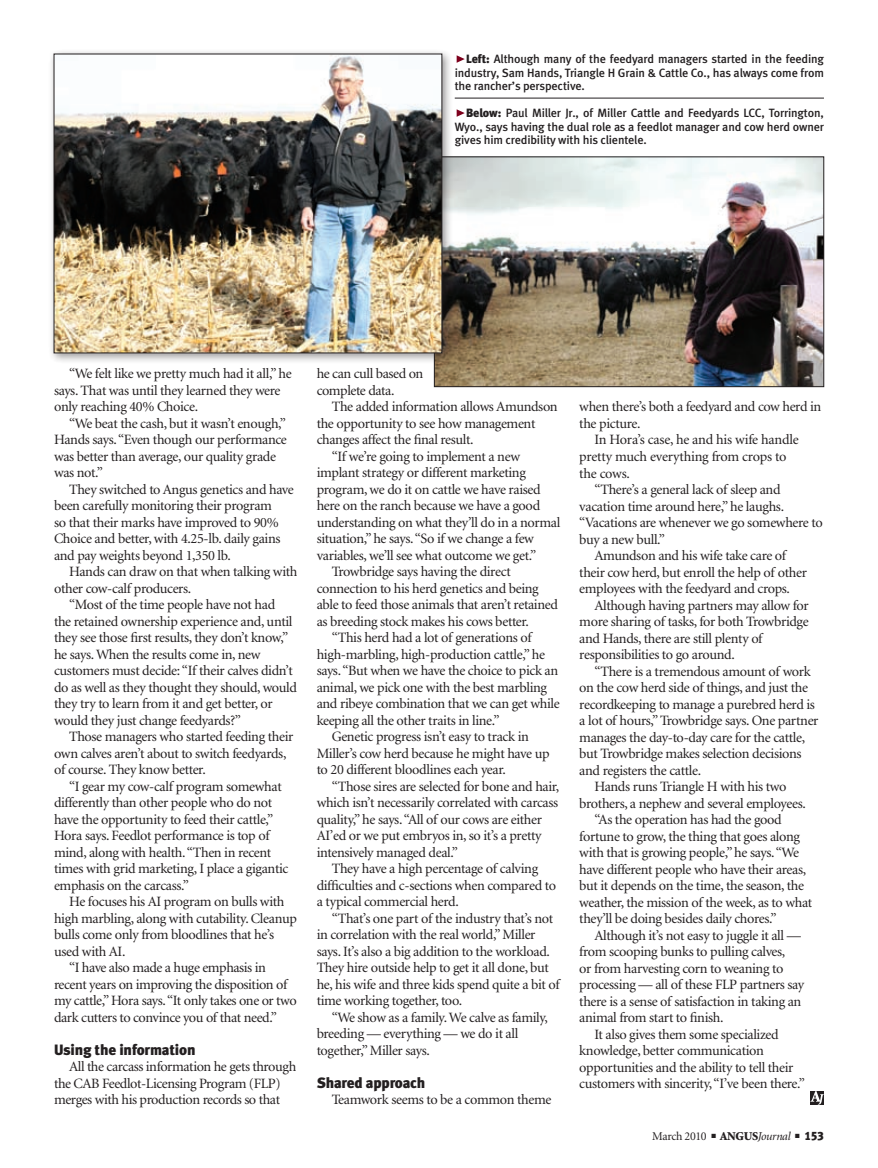
<style>
.page{position:relative;width:878px;height:1168px;background:#fff}
.page>*{position:absolute;margin:0;border:0;box-sizing:border-box;transform-origin:0 0}
.subhead{font:15px "Meta Black LF";letter-spacing:-.01em;color:#231f20}
.body_text{font:14.25px/16.5px "Minion";letter-spacing:-.025em;color:#231f20}
.cutlines{font:12px/13.5px "Meta Medium LF";letter-spacing:-.01em;color:#231f20;text-align:justify}
.t1{font:12px "Minion";letter-spacing:-.025em;color:#231f20}
.s1{font-family:"Meta Black Caps Expert";font-size:21px;color:#fff}
.s2{font-family:"Meta Black LF"}
.s3{font-weight:900}
.s4{font-style:italic}
</style>
<div class="page">
<svg style="left:810px;top:1091px;width:14px;height:13px"></svg>
<img style="left:436px;top:159px;width:386px;height:226px">
<div style="left:434px;top:157px;width:390px;height:230px;border:1px solid #231f20"></div>
<div style="left:49px;top:49px;width:404px;height:315px;background:#231f20;opacity:.45"></div>
<img style="left:56px;top:56px;width:384px;height:295px">
<div style="left:54px;top:54px;width:388px;height:299px;border:1px solid #231f20"></div>
<hr style="left:454px;top:98px;width:370px;height:1px;background:#231f20">
<p class="cutlines" style="left:454px;top:52px;width:371px"><span class="s1">@</span><span class="s2">Left:</span> Although many of the feedyard managers started in the feeding industry, Sam Hands, Triangle H Grain &amp; Cattle Co., has always come from the rancher’s perspective.</p>
<p class="cutlines" style="left:454px;top:106px;width:370px"><span class="s1">@</span><span class="s2">Below:</span> Paul Miller Jr., of Miller Cattle and Feedyards LCC, Torrington, Wyo., says having the dual role as a feedlot manager and cow herd owner gives him credibility with his clientele.</p>
<p class="body_text" style="left:54px;top:366px;width:239px;text-indent:15px">“We felt like we pretty much had it all,” he says. That was until they learned they were only reaching 40% Choice.</p>
<p class="body_text" style="left:54px;top:415px;width:234px;text-indent:15px">“We beat the cash, but it wasn’t enough,” Hands says. “Even though our performance was better than average, our quality grade was not.”</p>
<p class="body_text" style="left:54px;top:481px;width:241px;text-indent:15px">They switched to Angus genetics and have been carefully monitoring their program<br>so that their marks have improved to 90% Choice and better, with 4.25-lb. daily gains and pay weights beyond 1,350 lb.</p>
<p class="body_text" style="left:54px;top:564px;width:245px;text-indent:15px">Hands can draw on that when talking with other cow-calf producers.</p>
<p class="body_text" style="left:54px;top:597px;width:244px;text-indent:15px">“Most of the time people have not had<br>the retained ownership experience and, until they see those first results, they don’t know,” he says. When the results come in, new customers must decide: “If their calves didn’t do as well as they thought they should, would they try to learn from it and get better, or would they just change feedyards?”</p>
<p class="body_text" style="left:54px;top:729px;width:241px;text-indent:15px">Those managers who started feeding their own calves aren’t about to switch feedyards, of course. They know better.</p>
<p class="body_text" style="left:54px;top:778px;width:236px;text-indent:15px">“I gear my cow-calf program somewhat differently than other people who do not have the opportunity to feed their cattle,” Hora says. Feedlot performance is top of mind, along with health. “Then in recent times with grid marketing, I place a gigantic emphasis on the carcass.”</p>
<p class="body_text" style="left:54px;top:894px;width:244px;text-indent:15px">He focuses his AI program on bulls with high marbling, along with cutability. Cleanup bulls come only from bloodlines that he’s used with AI.</p>
<p class="body_text" style="left:54px;top:960px;width:244px;text-indent:15px">“I have also made a huge emphasis in recent years on improving the disposition of my cattle,” Hora says. “It only takes one or two dark cutters to convince you of that need.”</p>
<p class="subhead" style="left:54px;top:1040px;width:143px">Using the information</p>
<p class="body_text" style="left:54px;top:1059px;width:244px;text-indent:15px">All the carcass information he gets through the CAB Feedlot-Licensing Program (FLP) merges with his production records so that</p>
<p class="body_text" style="left:316px;top:366px;width:108px">he can cull based on complete data.</p>
<p class="body_text" style="left:316px;top:399px;width:242px;text-indent:15px">The added information allows Amundson the opportunity to see how management changes affect the final result.</p>
<p class="body_text" style="left:316px;top:448px;width:245px;text-indent:15px">“If we’re going to implement a new implant strategy or different marketing program, we do it on cattle we have raised here on the ranch because we have a good understanding on what they’ll do in a normal situation,” he says. “So if we change a few variables, we’ll see what outcome we get.”</p>
<p class="body_text" style="left:316px;top:564px;width:243px;text-indent:15px">Trowbridge says having the direct connection to his herd genetics and being able to feed those animals that aren’t retained as breeding stock makes his cows better.</p>
<p class="body_text" style="left:316px;top:630px;width:244px;text-indent:15px">“This herd had a lot of generations of high-marbling, high-production cattle,” he says. “But when we have the choice to pick an animal, we pick one with the best marbling and ribeye combination that we can get while keeping all the other traits in line.”</p>
<p class="body_text" style="left:316px;top:729px;width:234px;text-indent:15px">Genetic progress isn’t easy to track in<br>Miller’s cow herd because he might have up to 20 different bloodlines each year.</p>
<p class="body_text" style="left:316px;top:778px;width:244px;text-indent:15px">“Those sires are selected for bone and hair, which isn’t necessarily correlated with carcass quality,” he says. “All of our cows are either AI’ed or we put embryos in, so it’s a pretty intensively managed deal.”</p>
<p class="body_text" style="left:316px;top:861px;width:241px;text-indent:15px">They have a high percentage of calving difficulties and c-sections when compared to a typical commercial herd.</p>
<p class="body_text" style="left:316px;top:910px;width:244px;text-indent:15px">“That’s one part of the industry that’s not in correlation with the real world,” Miller says. It’s also a big addition to the workload.<br>They hire outside help to get it all done, but he, his wife and three kids spend quite a bit of time working together, too.</p>
<p class="body_text" style="left:316px;top:1009px;width:233px;text-indent:15px">“We show as a family. We calve as family, breeding — everything — we do it all together,” Miller says.</p>
<p class="subhead" style="left:316px;top:1073px;width:110px">Shared approach</p>
<p class="body_text" style="left:332px;top:1092px;width:221px">Teamwork seems to be a common theme</p>
<p class="body_text" style="left:579px;top:399px;width:243px">when there’s both a feedyard and cow herd in the picture.</p>
<p class="body_text" style="left:579px;top:432px;width:221px;text-indent:15px">In Hora’s case, he and his wife handle pretty much everything from crops to the cows.</p>
<p class="body_text" style="left:579px;top:482px;width:245px;text-indent:15px">“There’s a general lack of sleep and vacation time around here,” he laughs. “Vacations are whenever we go somewhere to buy a new bull.”</p>
<p class="body_text" style="left:579px;top:548px;width:229px;text-indent:15px">Amundson and his wife take care of their cow herd, but enroll the help of other employees with the feedyard and crops.</p>
<p class="body_text" style="left:579px;top:597px;width:231px;text-indent:15px">Although having partners may allow for more sharing of tasks, for both Trowbridge and Hands, there are still plenty of responsibilities to go around.</p>
<p class="body_text" style="left:579px;top:663px;width:241px;text-indent:15px">“There is a tremendous amount of work on the cow herd side of things, and just the recordkeeping to manage a purebred herd is a lot of hours,” Trowbridge says. One partner manages the day-to-day care for the cattle, but Trowbridge makes selection decisions and registers the cattle.</p>
<p class="body_text" style="left:579px;top:779px;width:228px;text-align:center">Hands runs Triangle H with his two brothers, a nephew and several employees.</p>
<p class="body_text" style="left:579px;top:812px;width:234px;text-indent:15px">“As the operation has had the good fortune to grow, the thing that goes along with that is growing people,” he says. “We have different people who have their areas, but it depends on the time, the season, the weather, the mission of the week, as to what they’ll be doing besides daily chores.”</p>
<p class="body_text" style="left:579px;top:927px;width:226px;text-indent:15px">Although it’s not easy to juggle it all — from scooping bunks to pulling calves,<br>or from harvesting corn to weaning to processing — all of these FLP partners say there is a sense of satisfaction in taking an animal from start to finish.</p>
<p class="body_text" style="left:579px;top:1026px;width:227px;text-indent:15px">It also gives them some specialized knowledge, better communication opportunities and the ability to tell their customers with sincerity, “I’ve been there.”</p>
<p class="t1" style="left:652px;top:1130px;width:173px">March 2010 ■ <span class="s3">ANGUS</span><span class="s4">Journal</span> ■ <span class="s2">153</span></p>
</div>
